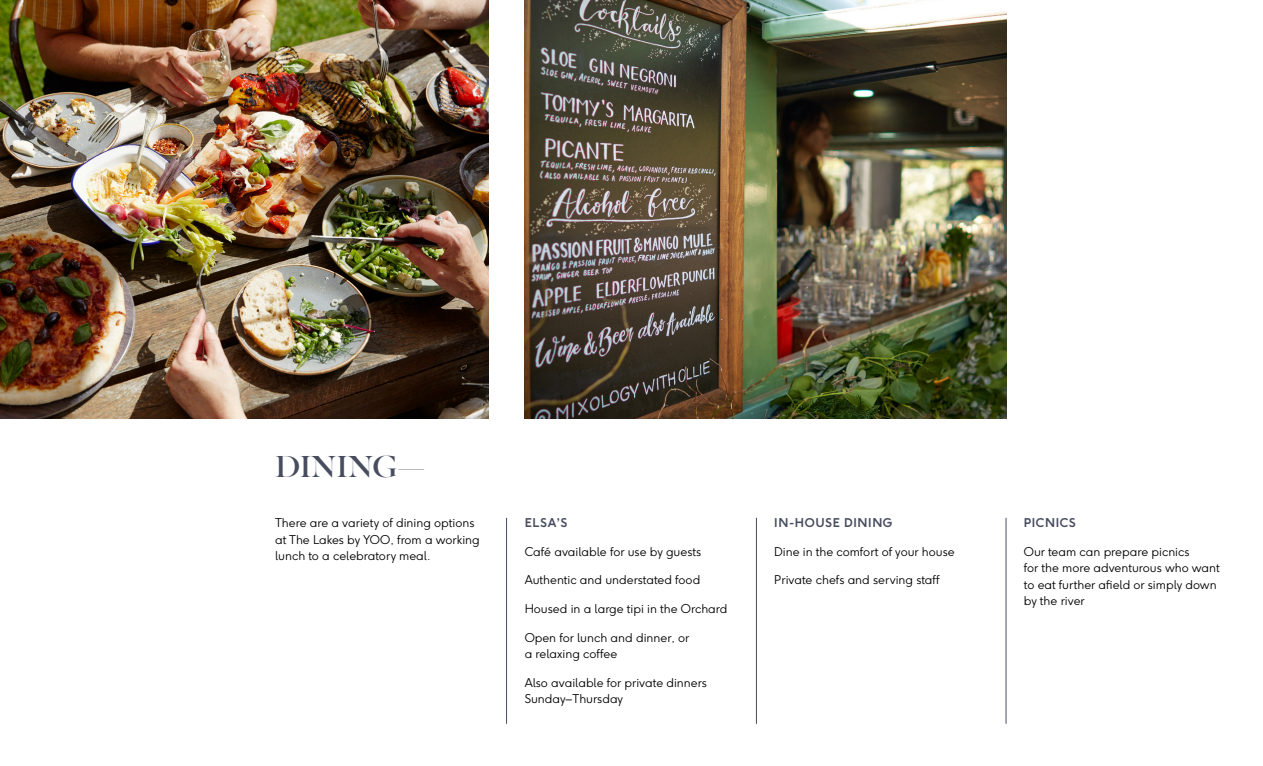
<style>
.page{position:relative;width:1263px;height:766px;background:#fff}
.page>*{position:absolute;margin:0;border:0;box-sizing:border-box;transform-origin:0 0}
.Text{font:30px "INDEPENDENT Headline";color:#474d5f}
.Text-2{font:300 12px/16.5px "F37 Ginger";color:#000}
.Text-3{font:700 12px "F37 Ginger";letter-spacing:.05em;color:#474d5f}
</style>
<div class="page">
<img style="left:0;top:0;width:489px;height:419px">
<img style="left:525px;top:0;width:481px;height:419px">
<hr style="left:506px;top:517px;width:1px;height:206px;background:#474d5f">
<hr style="left:756px;top:517px;width:1px;height:206px;background:#474d5f">
<hr style="left:1006px;top:517px;width:1px;height:206px;background:#474d5f">
<p class="Text" style="left:275px;top:448px;width:152px">DINING—</p>
<p class="Text-2" style="left:275px;top:514px;width:206px">There are a variety of dining options at The Lakes by YOO, from a working lunch to a celebratory meal.</p>
<p class="Text-3" style="left:525px;top:515px;width:44px">ELSA’S</p>
<p class="Text-2" style="left:525px;top:543px;width:178px">Café available for use by guests</p>
<p class="Text-2" style="left:525px;top:571px;width:177px">Authentic and understated food</p>
<p class="Text-2" style="left:525px;top:600px;width:204px">Housed in a large tipi in the Orchard</p>
<p class="Text-2" style="left:525px;top:628px;width:166px">Open for lunch and dinner, or a relaxing coffee</p>
<p class="Text-2" style="left:525px;top:673px;width:184px">Also available for private dinners<br>Sunday–Thursday</p>
<p class="Text-3" style="left:774px;top:515px;width:120px">IN-HOUSE DINING</p>
<p class="Text-2" style="left:774px;top:543px;width:182px">Dine in the comfort of your house</p>
<p class="Text-2" style="left:774px;top:571px;width:167px">Private chefs and serving staff</p>
<p class="Text-3" style="left:1024px;top:515px;width:53px">PICNICS</p>
<p class="Text-2" style="left:1024px;top:543px;width:197px">Our team can prepare picnics<br>for the more adventurous who want to eat further afield or simply down by the river</p>
</div>
